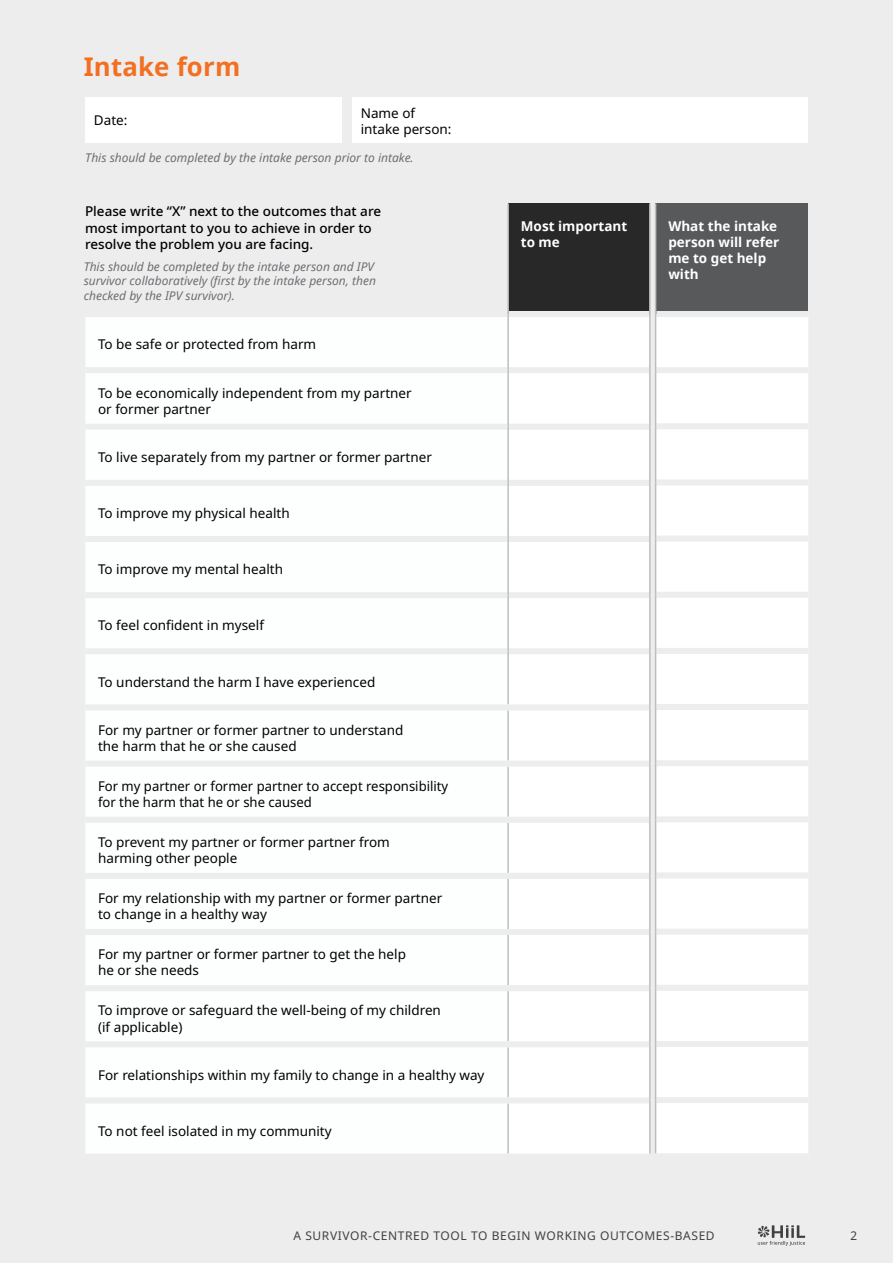
<style>
.page{position:relative;width:893px;height:1263px;background:#ededee}
.page>*{position:absolute;margin:0;border:0;box-sizing:border-box;transform-origin:0 0}
.t1{font:700 25.8px "Noto Sans";letter-spacing:.01em;color:#f36f21}
.t2{font:13.5px/16.2px "Noto Sans";color:#000}
.t3{font:500 13.5px/16.2px "Noto Sans";color:#000}
.t4{font:700 13.5px/16.2px "Noto Sans";color:#fff}
.t5{font:italic 12px/14.4px "Noto Sans";color:#6d6e71}
.t6{font:12px "Noto Sans";letter-spacing:.05em;color:#414042}
</style>
<div class="page">
<div style="left:508px;top:203px;width:142px;height:111px;background:#292829"></div>
<div style="left:85px;top:317px;width:422px;height:836px;background:#fdffff"></div>
<div style="left:509px;top:317px;width:140px;height:836px;background:#fff"></div>
<div style="left:509px;top:311px;width:140px;height:6px;background:#ededee"></div>
<div style="left:85px;top:367px;width:422px;height:6px;background:#ededee"></div>
<div style="left:509px;top:367px;width:140px;height:6px;background:#ededee"></div>
<div style="left:85px;top:424px;width:422px;height:6px;background:#ededee"></div>
<div style="left:509px;top:424px;width:140px;height:6px;background:#ededee"></div>
<div style="left:85px;top:480px;width:422px;height:6px;background:#ededee"></div>
<div style="left:509px;top:480px;width:140px;height:6px;background:#ededee"></div>
<div style="left:85px;top:536px;width:422px;height:6px;background:#ededee"></div>
<div style="left:509px;top:536px;width:140px;height:6px;background:#ededee"></div>
<div style="left:85px;top:592px;width:422px;height:6px;background:#ededee"></div>
<div style="left:509px;top:592px;width:140px;height:6px;background:#ededee"></div>
<div style="left:85px;top:648px;width:422px;height:6px;background:#ededee"></div>
<div style="left:509px;top:648px;width:140px;height:6px;background:#ededee"></div>
<hr style="left:507px;top:203px;width:2px;height:111px;background:#bcbec0">
<hr style="left:649px;top:203px;width:2px;height:111px;background:#bcbec0">
<hr style="left:507px;top:314px;width:2px;height:56px;background:#bcbec0">
<hr style="left:649px;top:314px;width:2px;height:56px;background:#bcbec0">
<hr style="left:507px;top:370px;width:2px;height:57px;background:#bcbec0">
<hr style="left:649px;top:370px;width:2px;height:57px;background:#bcbec0">
<hr style="left:507px;top:427px;width:2px;height:56px;background:#bcbec0">
<hr style="left:649px;top:427px;width:2px;height:56px;background:#bcbec0">
<hr style="left:507px;top:483px;width:2px;height:56px;background:#bcbec0">
<hr style="left:649px;top:483px;width:2px;height:56px;background:#bcbec0">
<hr style="left:507px;top:539px;width:2px;height:56px;background:#bcbec0">
<hr style="left:649px;top:539px;width:2px;height:56px;background:#bcbec0">
<hr style="left:507px;top:595px;width:2px;height:56px;background:#bcbec0">
<hr style="left:649px;top:595px;width:2px;height:56px;background:#bcbec0">
<hr style="left:507px;top:651px;width:2px;height:53px;background:#bcbec0">
<hr style="left:649px;top:651px;width:2px;height:56px;background:#bcbec0">
<hr style="left:507px;top:710px;width:2px;height:50px;background:#bcbec0">
<hr style="left:649px;top:707px;width:2px;height:56px;background:#bcbec0">
<hr style="left:507px;top:766px;width:2px;height:51px;background:#bcbec0">
<hr style="left:649px;top:763px;width:2px;height:57px;background:#bcbec0">
<hr style="left:507px;top:823px;width:2px;height:50px;background:#bcbec0">
<hr style="left:649px;top:820px;width:2px;height:56px;background:#bcbec0">
<hr style="left:507px;top:879px;width:2px;height:50px;background:#bcbec0">
<hr style="left:649px;top:876px;width:2px;height:56px;background:#bcbec0">
<hr style="left:507px;top:935px;width:2px;height:50px;background:#bcbec0">
<hr style="left:649px;top:932px;width:2px;height:56px;background:#bcbec0">
<hr style="left:507px;top:991px;width:2px;height:50px;background:#bcbec0">
<hr style="left:649px;top:988px;width:2px;height:56px;background:#bcbec0">
<hr style="left:507px;top:1047px;width:2px;height:50px;background:#bcbec0">
<hr style="left:649px;top:1044px;width:2px;height:56px;background:#bcbec0">
<hr style="left:507px;top:1103px;width:2px;height:50px;background:#bcbec0">
<hr style="left:649px;top:1100px;width:2px;height:53px;background:#bcbec0">
<div style="left:85px;top:704px;width:423px;height:6px;background:#ededee"></div>
<div style="left:508px;top:704px;width:141px;height:6px;background:#ededee"></div>
<div style="left:85px;top:760px;width:423px;height:6px;background:#ededee"></div>
<div style="left:508px;top:760px;width:141px;height:6px;background:#ededee"></div>
<div style="left:85px;top:817px;width:423px;height:6px;background:#ededee"></div>
<div style="left:508px;top:817px;width:141px;height:6px;background:#ededee"></div>
<div style="left:85px;top:873px;width:423px;height:6px;background:#ededee"></div>
<div style="left:508px;top:873px;width:141px;height:6px;background:#ededee"></div>
<div style="left:85px;top:929px;width:423px;height:6px;background:#ededee"></div>
<div style="left:508px;top:929px;width:141px;height:6px;background:#ededee"></div>
<div style="left:85px;top:985px;width:423px;height:6px;background:#ededee"></div>
<div style="left:508px;top:985px;width:141px;height:6px;background:#ededee"></div>
<div style="left:85px;top:1041px;width:423px;height:6px;background:#ededee"></div>
<div style="left:508px;top:1041px;width:141px;height:6px;background:#ededee"></div>
<div style="left:85px;top:1097px;width:423px;height:6px;background:#ededee"></div>
<div style="left:508px;top:1097px;width:141px;height:6px;background:#ededee"></div>
<div style="left:656px;top:203px;width:152px;height:111px;background:#58595b"></div>
<div style="left:656px;top:317px;width:152px;height:836px;background:#fff"></div>
<div style="left:656px;top:311px;width:152px;height:6px;background:#ededee"></div>
<div style="left:656px;top:367px;width:152px;height:6px;background:#ededee"></div>
<div style="left:656px;top:423px;width:152px;height:6px;background:#ededee"></div>
<div style="left:656px;top:479px;width:152px;height:6px;background:#ededee"></div>
<div style="left:656px;top:536px;width:152px;height:6px;background:#ededee"></div>
<div style="left:656px;top:592px;width:152px;height:6px;background:#ededee"></div>
<div style="left:656px;top:648px;width:152px;height:6px;background:#ededee"></div>
<div style="left:656px;top:704px;width:152px;height:6px;background:#ededee"></div>
<div style="left:656px;top:760px;width:152px;height:6px;background:#ededee"></div>
<div style="left:656px;top:816px;width:152px;height:6px;background:#ededee"></div>
<div style="left:656px;top:872px;width:152px;height:6px;background:#ededee"></div>
<div style="left:656px;top:929px;width:152px;height:6px;background:#ededee"></div>
<div style="left:656px;top:985px;width:152px;height:6px;background:#ededee"></div>
<div style="left:656px;top:1041px;width:152px;height:6px;background:#ededee"></div>
<div style="left:656px;top:1097px;width:152px;height:6px;background:#ededee"></div>
<hr style="left:655px;top:203px;width:1px;height:111px;background:#bcbec0">
<hr style="left:655px;top:314px;width:1px;height:56px;background:#bcbec0">
<hr style="left:655px;top:370px;width:1px;height:56px;background:#bcbec0">
<hr style="left:655px;top:426px;width:1px;height:56px;background:#bcbec0">
<hr style="left:655px;top:482px;width:1px;height:57px;background:#bcbec0">
<hr style="left:655px;top:539px;width:1px;height:56px;background:#bcbec0">
<hr style="left:655px;top:595px;width:1px;height:56px;background:#bcbec0">
<hr style="left:655px;top:651px;width:1px;height:56px;background:#bcbec0">
<hr style="left:655px;top:707px;width:1px;height:56px;background:#bcbec0">
<hr style="left:655px;top:763px;width:1px;height:56px;background:#bcbec0">
<hr style="left:655px;top:819px;width:1px;height:56px;background:#bcbec0">
<hr style="left:655px;top:875px;width:1px;height:57px;background:#bcbec0">
<hr style="left:655px;top:932px;width:1px;height:56px;background:#bcbec0">
<hr style="left:655px;top:988px;width:1px;height:56px;background:#bcbec0">
<hr style="left:655px;top:1044px;width:1px;height:56px;background:#bcbec0">
<hr style="left:655px;top:1100px;width:1px;height:53px;background:#bcbec0">
<svg style="left:758px;top:1225px;width:47px;height:21px"></svg>
<div style="left:85px;top:97px;width:257px;height:46px;background:#fff"></div>
<div style="left:352px;top:97px;width:456px;height:46px;background:#fff"></div>
<h1 class="t1" style="left:84px;top:49px;width:158px">Intake form</h1>
<p class="t2" style="left:361px;top:105px;width:92px">Name of intake person:</p>
<p class="t2" style="left:94px;top:112px;width:35px">Date:</p>
<p class="t5" style="left:85px;top:150px;width:330px">This should be completed by the intake person prior to intake.</p>
<p class="t3" style="left:85px;top:204px;width:298px">Please write “X” next to the outcomes that are most important to you to achieve in order to resolve the problem you are facing.</p>
<p class="t5" style="left:84px;top:259px;width:294px">This should be completed by the intake person and IPV survivor collaboratively (first by the intake person, then checked by the IPV survivor).</p>
<p class="t2" style="left:98px;top:336px;width:220px">To be safe or protected from harm</p>
<p class="t2" style="left:98px;top:385px;width:315px">To be economically independent from my partner or former partner</p>
<p class="t2" style="left:98px;top:449px;width:335px">To live separately from my partner or former partner</p>
<p class="t2" style="left:98px;top:505px;width:193px">To improve my physical health</p>
<p class="t2" style="left:98px;top:561px;width:187px">To improve my mental health</p>
<p class="t2" style="left:98px;top:618px;width:167px">To feel confident in myself</p>
<p class="t2" style="left:98px;top:674px;width:279px">To understand the harm I have experienced</p>
<p class="t2" style="left:98px;top:722px;width:307px">For my partner or former partner to understand the harm that he or she caused</p>
<p class="t2" style="left:98px;top:778px;width:352px">For my partner or former partner to accept responsibility for the harm that he or she caused</p>
<p class="t2" style="left:98px;top:834px;width:293px">To prevent my partner or former partner from harming other people</p>
<p class="t2" style="left:98px;top:890px;width:346px">For my relationship with my partner or former partner to change in a healthy way</p>
<p class="t2" style="left:98px;top:946px;width:309px">For my partner or former partner to get the help he or she needs</p>
<p class="t2" style="left:98px;top:1003px;width:344px">To improve or safeguard the well-being of my children (if applicable)</p>
<p class="t2" style="left:98px;top:1067px;width:388px">For relationships within my family to change in a healthy way</p>
<p class="t2" style="left:98px;top:1123px;width:235px">To not feel isolated in my community</p>
<p class="t4" style="left:521px;top:218px;width:108px">Most important to me</p>
<p class="t4" style="left:668px;top:218px;width:112px">What the intake person will refer me to get help with</p>
<p class="t6" style="left:293px;top:1228px;width:423px">A SURVIVOR-CENTRED TOOL TO BEGIN WORKING OUTCOMES-BASED</p>
<p class="t6" style="left:850px;top:1228px;width:8px">2</p>
</div>
